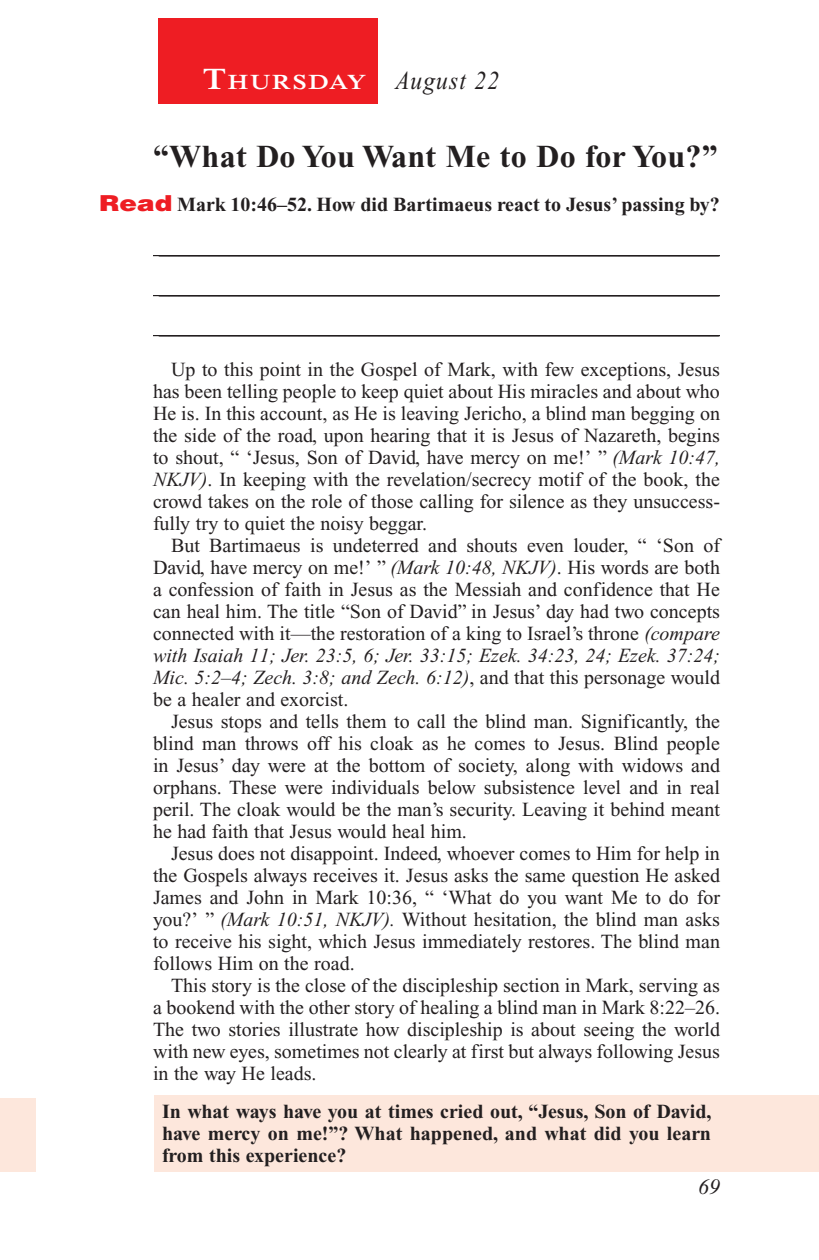
<style>
.page{position:relative;width:819px;height:1260px;background:#fff}
.page>*{position:absolute;margin:0;border:0;box-sizing:border-box;transform-origin:0 0}
.Head{font:700 32px "Times New Roman PS Std";letter-spacing:.01em;color:#231f20}
.Lesson_Dates{font:italic 26px "Times New Roman PS Std";letter-spacing:.05em;color:#231f20;scale:.9 1}
.t1{font:italic 22px "Times New Roman PS Std";color:#231f20}
.Daily_Header{font:600 21px "Times NRMT Std";letter-spacing:.07em;color:#fff;scale:1.1 1}
.Body{font:20px/22px "Times New Roman PS Std";color:#231f20;text-align:justify}
.Blank_Lines{font:20px "Times New Roman PS Std";color:#231f20}
.x-screened_box-text{font:700 20px/22px "Times New Roman PS Std";color:#231f20;text-align:justify}
.Question_NO_SB{font:700 20px "Times New Roman PS Std";color:#231f20}
.s1{font-size:30px}
.s2{font-family:"Helvetica LT Std";font-weight:900;font-size:22px;color:#ee1d23}
.s3{font-style:italic}
</style>
<div class="page">
<div style="left:158px;top:18px;width:220px;height:86px;background:#ee1d23"></div>
<div style="left:155px;top:1095px;width:664px;height:77px;background:#fde7dc"></div>
<div style="left:0;top:1099px;width:36px;height:73px;background:#fde7dc"></div>
<hr style="left:153px;top:255px;width:567px;height:1px;background:#231f20">
<hr style="left:153px;top:295px;width:567px;height:1px;background:#231f20">
<hr style="left:153px;top:335px;width:567px;height:1px;background:#231f20">
<p class="Daily_Header" style="left:203px;top:70px;width:150px"><span class="s1">T</span>HURSDAY</p>
<p class="Lesson_Dates" style="left:396px;top:66px;width:117px">August 22</p>
<p class="Head" style="left:153px;top:138px;width:566px">“What Do You Want Me to Do for You?”</p>
<p class="Question_NO_SB" style="left:99px;top:193px;width:622px"><span class="s2">Read</span> Mark 10:46–52. How did Bartimaeus react to Jesus’ passing by?</p>
<p class="Blank_Lines" style="left:159px;top:236px;width:561px">________________________________________________________</p>
<p class="Blank_Lines" style="left:159px;top:276px;width:561px">________________________________________________________</p>
<p class="Blank_Lines" style="left:159px;top:316px;width:561px">________________________________________________________</p>
<p class="Body" style="left:153px;top:358px;width:569px;text-indent:18px">Up to this point in the Gospel of Mark, with few exceptions, Jesus has been telling people to keep quiet about His miracles and about who He is. In this account, as He is leaving Jericho, a blind man begging on the side of the road, upon hearing that it is Jesus of Nazareth, begins to shout, “ ‘Jesus, Son of David, have mercy on me!’ ” <span class="s3">(Mark 10:47, NKJV)</span>. In keeping with the revelation/secrecy motif of the book, the crowd takes on the role of those calling for silence as they unsuccess&shy;fully try to quiet the noisy beggar.</p>
<p class="Body" style="left:153px;top:534px;width:569px;text-indent:18px">But Bartimaeus is undeterred and shouts even louder, “ ‘Son of David, have mercy on me!’ ” <span class="s3">(Mark 10:48, NKJV)</span>. His words are both a confession of faith in Jesus as the Messiah and confidence that He can heal him. The title “Son of David” in Jesus’ day had two concepts connected with it—the restoration of a king to Israel’s throne <span class="s3">(compare with Isaiah 11; Jer. 23:5, 6; Jer. 33:15; Ezek. 34:23, 24; Ezek. 37:24; Mic. 5:2–4; Zech. 3:8; and Zech. 6:12)</span>, and that this personage would be a healer and exorcist.</p>
<p class="Body" style="left:153px;top:710px;width:569px;text-indent:18px">Jesus stops and tells them to call the blind man. Significantly, the blind man throws off his cloak as he comes to Jesus. Blind people in Jesus’ day were at the bottom of society, along with widows and orphans. These were individuals below subsistence level and in real peril. The cloak would be the man’s security. Leaving it behind meant he had faith that Jesus would heal him.</p>
<p class="Body" style="left:153px;top:842px;width:569px;text-indent:18px">Jesus does not disappoint. Indeed, whoever comes to Him for help in the Gospels always receives it. Jesus asks the same question He asked James and John in Mark 10:36, “ ‘What do you want Me to do for you?’ ” <span class="s3">(Mark 10:51, NKJV).</span> Without hesitation, the blind man asks to receive his sight, which Jesus immediately restores. The blind man follows Him on the road.</p>
<p class="Body" style="left:153px;top:974px;width:569px;text-indent:18px">This story is the close of the discipleship section in Mark, serving as a bookend with the other story of healing a blind man in Mark 8:22–26.<br>The two stories illustrate how discipleship is about seeing the world with new eyes, sometimes not clearly at first but always following Jesus in the way He leads.</p>
<p class="x-screened_box-text" style="left:162px;top:1100px;width:551px">In what ways have you at times cried out, “Jesus, Son of David, have mercy on me!”? What happened, and what did you learn from this experience?</p>
<p class="t1" style="left:698px;top:1175px;width:23px">69</p>
</div>
